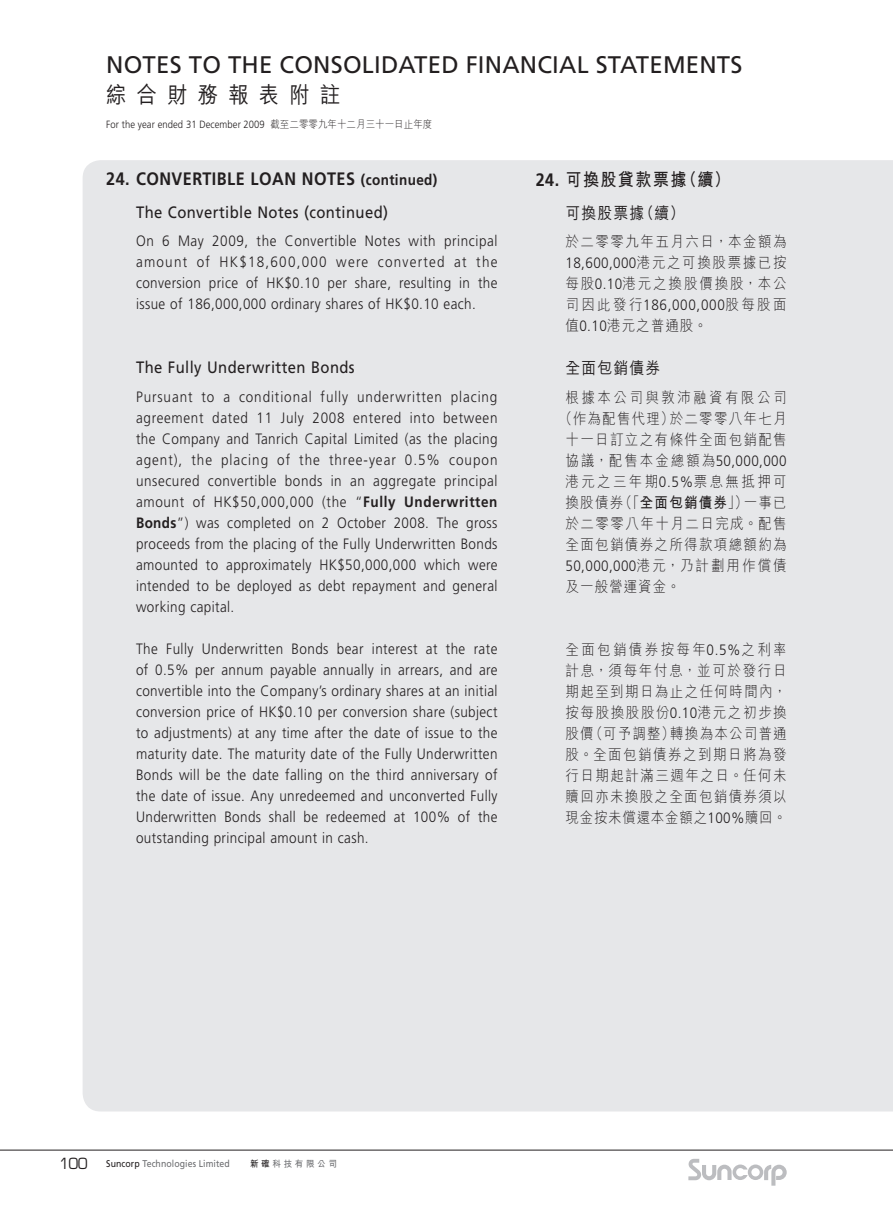
<style>
.page{position:relative;width:893px;height:1212px;background:#fff}
.page>*{position:absolute;margin:0;border:0;box-sizing:border-box;transform-origin:0 0}
.t1{font:24px "Frutiger LT Std";letter-spacing:.01em;color:#231f20}
.t2{font:22.5px "M Hei HK Medium B5 pc H";letter-spacing:.51em;color:#231f20;scale:.9 1}
.t3{font:700 18px "Frutiger LT Std";letter-spacing:.03em;color:#231f20;scale:.9 1}
.t4{font:18px "M Hei HK Bold B5 pc H";letter-spacing:.08em;color:#231f20;scale:.9 1}
.t5{font:16.5px "Frutiger LT Std";letter-spacing:.03em;color:#231f20;scale:.9 1}
.t6{font:16.5px "M Hei HK Medium B5 pc H";letter-spacing:.08em;color:#231f20;scale:.9 1}
.t7{font:300 15px/21px "Frutiger LT Std";letter-spacing:.03em;color:#231f20;text-align:justify;scale:.9 1}
.t8{font:15px/21px "M Hei HK Light B5 pc H";letter-spacing:.1em;color:#231f20;text-align:center;scale:.9 1}
.t9{font:300 15px "Frutiger LT Std";letter-spacing:.05em;color:#231f20;scale:.9 1}
.t10{font:15px "M Hei HK Light B5 pc H";letter-spacing:.135em;color:#231f20;scale:.9 1}
.t11{font:15px "M Hei HK Light B5 pc H";letter-spacing:.08em;color:#231f20;scale:.9 1}
.t12{font:300 10.5px "Frutiger LT Std";letter-spacing:.01em;color:#231f20;scale:.9 1}
.t13{font:9.75px "Frutiger LT Std";letter-spacing:.01em;color:#6c6d70;scale:.9 1}
.t14{font:9px "M Hei HK Bold B5 pc H";letter-spacing:.31em;color:#6c6d70;scale:.95 1}
.s1{font-family:"M Hei HK Light B5 pc H";font-weight:400}
.s2{font-size:15px}
.s3{font-weight:700}
.s4{font-family:"Frutiger LT Std";font-weight:700}
.s5{font-family:"Frutiger LT Std";font-weight:300}
.s6{font-family:"M Hei HK Bold B5 pc H"}
.s7{font-family:"Eurostile LT Std";font-size:15px;color:#231f20}
.s8{color:#231f20}
</style>
<div class="page">
<div style="left:83px;top:160px;width:810px;height:951px;background:#e6e7e9"></div>
<svg style="left:688px;top:1159px;width:99px;height:26px"></svg>
<hr style="left:0;top:1150px;width:893px;height:1px;background:#231f20">
<h1 class="t1" style="left:106px;top:51px;width:638px">NOTES TO THE CONSOLIDATED FINANCIAL STATEMENTS</h1>
<h2 class="t2" style="left:106px;top:86px;width:262px">綜合財務報表附註</h2>
<p class="t12" style="left:106px;top:118px;width:364px">For the year ended 31 December 2009 <span class="s1">截至二零零九年十二月三十一日止年度</span></p>
<p class="t3" style="left:106px;top:168px;width:369px">24. CONVERTIBLE LOAN NOTES <span class="s2">(continued)</span></p>
<p class="t5" style="left:136px;top:202px;width:282px">The Convertible Notes (continued)</p>
<p class="t7" style="left:136px;top:232px;width:403px">On 6 May 2009, the Convertible Notes with principal amount of HK$18,600,000 were converted at the conversion price of HK$0.10 per share, resulting in the issue of 186,000,000 ordinary shares of HK$0.10 each.</p>
<p class="t5" style="left:136px;top:358px;width:244px">The Fully Underwritten Bonds</p>
<p class="t7" style="left:136px;top:387px;width:403px">Pursuant to a conditional fully underwritten placing agreement dated 11 July 2008 entered into between the Company and Tanrich Capital Limited (as the placing agent), the placing of the three-year 0.5% coupon unsecured convertible bonds in an aggregate principal amount of HK$50,000,000 (the “<span class="s3">Fully Underwritten Bonds</span>”) was completed on 2 October 2008. The gross proceeds from the placing of the Fully Underwritten Bonds amounted to approximately HK$50,000,000 which were intended to be deployed as debt repayment and general working capital.</p>
<p class="t7" style="left:136px;top:639px;width:403px">The Fully Underwritten Bonds bear interest at the rate of 0.5% per annum payable annually in arrears, and are convertible into the Company’s ordinary shares at an initial conversion price of HK$0.10 per conversion share (subject to adjustments) at any time after the date of issue to the maturity date. The maturity date of the Fully Underwritten Bonds will be the date falling on the third anniversary of the date of issue. Any unredeemed and unconverted Fully Underwritten Bonds shall be redeemed at 100% of the outstanding principal amount in cash.</p>
<p class="t4" style="left:536px;top:173px;width:218px"><span class="s4">24.</span> 可換股貸款票據（續）</p>
<p class="t6" style="left:566px;top:206px;width:134px">可換股票據（續）</p>
<p class="t8" style="left:566px;top:233px;width:247px">於二零零九年五月六日，本金額為</p>
<p class="t7" style="left:566px;top:254px;width:247px">18,600,000<span class="s1">港元之可換股票據已按</span></p>
<p class="t10" style="left:566px;top:278px;width:247px">每股<span class="s5">0.10</span>港元之換股價換股，本公</p>
<p class="t9" style="left:566px;top:296px;width:247px"><span class="s1">司因此發行</span>186,000,000<span class="s1">股每股面</span></p>
<p class="t8" style="left:566px;top:317px;width:159px">值<span class="s5">0.10</span>港元之普通股。</p>
<p class="t6" style="left:566px;top:362px;width:107px">全面包銷債券</p>
<p class="t8" style="left:559px;top:388px;width:255px">根據本公司與敦沛融資有限公司（作為配售代理）於二零零八年七月十一日訂立之有條件全面包銷配售協議，配售本金總額為<span class="s5">50,000,000</span>港元之三年期<span class="s5">0.5%</span>票息無抵押可換股債券（「<span class="s6">全面包銷債券</span>」）一事已於二零零八年十月二日完成。配售全面包銷債券之所得款項總額約為</p>
<p class="t7" style="left:566px;top:556px;width:247px">50,000,000<span class="s1">港元，乃計劃用作償債</span></p>
<p class="t11" style="left:566px;top:580px;width:129px">及一般營運資金。</p>
<p class="t8" style="left:566px;top:640px;width:247px;text-align:justify">全面包銷債券按每年<span class="s5">0.5%</span>之利率計息，須每年付息，並可於發行日期起至到期日為止之任何時間內，按每股換股股份<span class="s5">0.10</span>港元之初步換股價（可予調整）轉換為本公司普通股。全面包銷債券之到期日將為發行日期起計滿三週年之日。任何未贖回亦未換股之全面包銷債券須以現金按未償還本金額之<span class="s5">100%</span>贖回。</p>
<p class="t13" style="left:60px;top:1158px;width:191px"><span class="s7">100</span> <span class="s8">Suncorp</span> Technologies Limited</p>
<p class="t14" style="left:250px;top:1160px;width:93px"><span class="s8">新確</span>科技有限公司</p>
</div>
